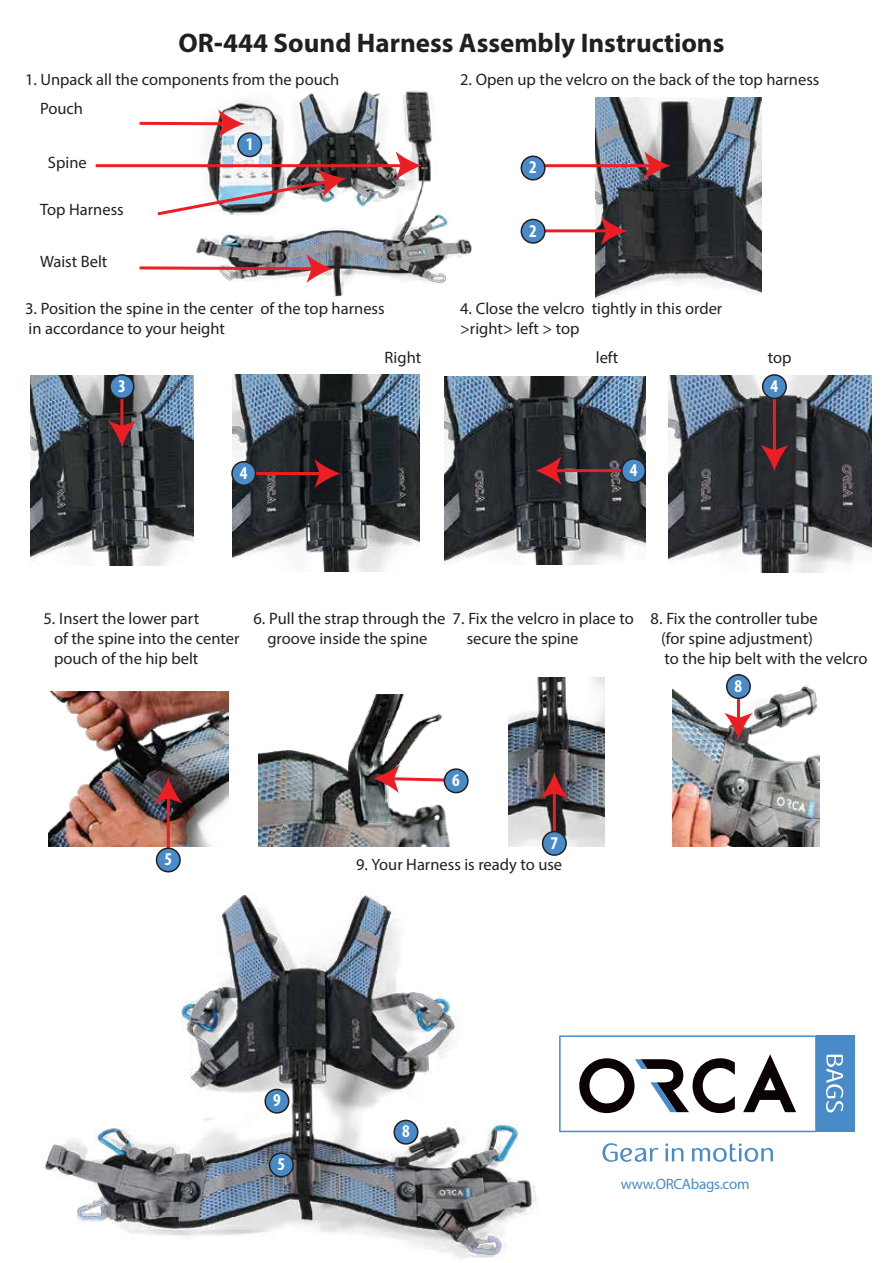
<style>
.page{position:relative;width:893px;height:1263px;background:#fff}
.page>*{position:absolute;margin:0;border:0;box-sizing:border-box;transform-origin:0 0}
.t1{font:700 27px "Myriad Hebrew";color:#231f20}
.t2{font:700 condensed 18px "Myriad Pro";color:#fff}
.t3{font:16.5px/19.8px "Myriad Hebrew";color:#231f20}
.t4{font:15px "Myriad Pro";letter-spacing:-.02em;color:#498bc9}
.s1{font-family:"Myriad Pro"}
</style>
<div class="page">
<img style="left:192px;top:90px;width:280px;height:207px">
<img style="left:596px;top:97px;width:165px;height:202px">
<img style="left:669px;top:376px;width:202px;height:196px">
<img style="left:444px;top:376px;width:201px;height:189px">
<img style="left:233px;top:375px;width:186px;height:196px">
<img style="left:31px;top:375px;width:163px;height:191px">
<img style="left:259px;top:694px;width:210px;height:153px">
<img style="left:48px;top:692px;width:181px;height:155px">
<img style="left:508px;top:677px;width:96px;height:170px">
<img style="left:672px;top:675px;width:147px;height:172px">
<img style="left:44px;top:852px;width:503px;height:406px">
<hr style="left:554px;top:469px;width:88px;height:3px;background:#ed1d24">
<svg style="left:536px;top:456px;width:25px;height:29px"></svg>
<hr style="left:244px;top:472px;width:78px;height:3px;background:#ed1d24">
<svg style="left:314px;top:459px;width:26px;height:29px"></svg>
<hr style="left:773px;top:375px;width:3px;height:77px;background:#ed1d24">
<svg style="left:760px;top:445px;width:29px;height:26px"></svg>
<hr style="left:120px;top:375px;width:3px;height:53px;background:#ed1d24">
<svg style="left:108px;top:421px;width:28px;height:25px"></svg>
<hr style="left:167px;top:796px;width:3px;height:62px;background:#ed1d24">
<svg style="left:154px;top:778px;width:29px;height:25px"></svg>
<hr style="left:553px;top:791px;width:3px;height:62px;background:#ed1d24">
<svg style="left:540px;top:773px;width:29px;height:25px"></svg>
<hr style="left:737px;top:674px;width:3px;height:46px;background:#ed1d24">
<svg style="left:724px;top:713px;width:29px;height:25px"></svg>
<svg style="left:373px;top:765px;width:80px;height:28px"></svg>
<hr style="left:541px;top:229px;width:67px;height:3px;background:#ed1d24">
<svg style="left:601px;top:217px;width:25px;height:28px"></svg>
<hr style="left:541px;top:164px;width:111px;height:3px;background:#ed1d24">
<svg style="left:644px;top:151px;width:26px;height:29px"></svg>
<hr style="left:96px;top:164px;width:307px;height:3px;background:#ed1d24">
<svg style="left:396px;top:151px;width:25px;height:29px"></svg>
<svg style="left:157px;top:169px;width:189px;height:48px"></svg>
<svg style="left:139px;top:254px;width:193px;height:29px"></svg>
<svg style="left:140px;top:109px;width:104px;height:29px"></svg>
<div style="left:238px;top:133px;width:23px;height:23px;background:#498bc9;border-radius:50%"></div>
<div style="left:237px;top:132px;width:25px;height:25px;border:2px solid #231f20;border-radius:50%"></div>
<div style="left:521px;top:156px;width:24px;height:24px;background:#498bc9;border-radius:50%"></div>
<div style="left:521px;top:156px;width:25px;height:25px;border:2px solid #231f20;border-radius:50%"></div>
<div style="left:521px;top:219px;width:24px;height:24px;background:#498bc9;border-radius:50%"></div>
<div style="left:521px;top:219px;width:25px;height:25px;border:2px solid #231f20;border-radius:50%"></div>
<div style="left:110px;top:375px;width:24px;height:23px;background:#498bc9;border-radius:50%"></div>
<div style="left:109px;top:374px;width:25px;height:25px;border:2px solid #231f20;border-radius:50%"></div>
<div style="left:232px;top:462px;width:24px;height:23px;background:#498bc9;border-radius:50%"></div>
<div style="left:231px;top:461px;width:25px;height:25px;border:2px solid #231f20;border-radius:50%"></div>
<div style="left:622px;top:459px;width:23px;height:23px;background:#498bc9;border-radius:50%"></div>
<div style="left:621px;top:458px;width:25px;height:25px;border:2px solid #231f20;border-radius:50%"></div>
<div style="left:763px;top:375px;width:23px;height:23px;background:#498bc9;border-radius:50%"></div>
<div style="left:762px;top:374px;width:25px;height:25px;border:2px solid #231f20;border-radius:50%"></div>
<div style="left:157px;top:848px;width:23px;height:24px;background:#498bc9;border-radius:50%"></div>
<div style="left:156px;top:847px;width:25px;height:25px;border:2px solid #231f20;border-radius:50%"></div>
<div style="left:270px;top:1153px;width:23px;height:23px;background:#498bc9;border-radius:50%"></div>
<div style="left:269px;top:1152px;width:25px;height:25px;border:2px solid #231f20;border-radius:50%"></div>
<div style="left:444px;top:769px;width:24px;height:24px;background:#498bc9;border-radius:50%"></div>
<div style="left:444px;top:768px;width:25px;height:25px;border:2px solid #231f20;border-radius:50%"></div>
<div style="left:543px;top:832px;width:23px;height:23px;background:#498bc9;border-radius:50%"></div>
<div style="left:542px;top:831px;width:25px;height:25px;border:2px solid #231f20;border-radius:50%"></div>
<div style="left:727px;top:675px;width:23px;height:23px;background:#498bc9;border-radius:50%"></div>
<div style="left:726px;top:674px;width:25px;height:25px;border:2px solid #231f20;border-radius:50%"></div>
<div style="left:394px;top:1120px;width:24px;height:24px;background:#498bc9;border-radius:50%"></div>
<div style="left:393px;top:1120px;width:25px;height:25px;border:2px solid #231f20;border-radius:50%"></div>
<div style="left:265px;top:1089px;width:24px;height:24px;background:#498bc9;border-radius:50%"></div>
<div style="left:264px;top:1089px;width:25px;height:24px;border:2px solid #231f20;border-radius:50%"></div>
<svg style="left:602px;top:1143px;width:56px;height:19px"></svg>
<svg style="left:665px;top:1143px;width:18px;height:18px"></svg>
<svg style="left:692px;top:1143px;width:81px;height:19px"></svg>
<div style="left:816px;top:1035px;width:38px;height:97px;background:#498bc9"></div>
<svg style="left:826px;top:1055px;width:17px;height:57px"></svg>
<svg style="left:559px;top:1035px;width:257px;height:97px"></svg>
<h1 class="t1" style="left:178px;top:27px;width:547px">OR-444 Sound Harness Assembly Instructions</h1>
<p class="t3" style="left:25px;top:71px;width:316px"><span class="s1">1.</span> Unpack all the components from the pouch</p>
<p class="t3" style="left:460px;top:71px;width:361px">2. Open up the velcro on the back of the top harness</p>
<p class="t3" style="left:40px;top:100px;width:45px">Pouch</p>
<p class="t3" style="left:48px;top:154px;width:40px">Spine</p>
<p class="t3" style="left:40px;top:200px;width:85px">Top Harness</p>
<p class="t3" style="left:40px;top:253px;width:69px">Waist Belt</p>
<p class="t2" style="left:246px;top:133px;width:9px">1</p>
<p class="t3" style="left:25px;top:300px;width:361px">3. Position the spine in the center of the top harness in accordance to your height</p>
<p class="t2" style="left:529px;top:156px;width:9px">2</p>
<p class="t2" style="left:529px;top:219px;width:9px">2</p>
<p class="t3" style="left:460px;top:300px;width:264px">4. Close the velcro tightly in this order &gt;right&gt; left &gt; top</p>
<p class="t2" style="left:118px;top:375px;width:9px">3</p>
<p class="t3" style="left:385px;top:349px;width:38px">Right</p>
<p class="t3" style="left:596px;top:349px;width:24px">left</p>
<p class="t3" style="left:768px;top:349px;width:25px">top</p>
<p class="t2" style="left:240px;top:461px;width:9px">4</p>
<p class="t2" style="left:630px;top:459px;width:9px">4</p>
<p class="t2" style="left:771px;top:375px;width:9px">4</p>
<p class="t3" style="left:54px;top:610px;width:187px;text-indent:-11px">5. Insert the lower part<br>of the spine into the center pouch of the hip belt</p>
<p class="t3" style="left:267px;top:610px;width:368px;text-indent:-14px">6. Pull the strap through the 7. Fix the velcro in place to groove inside the spine</p>
<p class="t3" style="left:467px;top:629px;width:113px">secure the spine</p>
<p class="t3" style="left:661px;top:610px;width:208px;text-indent:-11px">8. Fix the controller tube<br>(for spine adjustment)<br>to the hip belt with the velcro</p>
<p class="t2" style="left:735px;top:675px;width:9px">8</p>
<p class="t2" style="left:164px;top:848px;width:9px">5</p>
<p class="t2" style="left:452px;top:769px;width:9px">6</p>
<p class="t2" style="left:550px;top:831px;width:9px">7</p>
<p class="t3" style="left:356px;top:855px;width:208px"><span class="s1">9.</span> Your Harness is ready to use</p>
<p class="t2" style="left:273px;top:1089px;width:9px">9</p>
<p class="t2" style="left:278px;top:1153px;width:9px">5</p>
<p class="t2" style="left:402px;top:1120px;width:9px">8</p>
<p class="t4" style="left:621px;top:1175px;width:130px">www.ORCAbags.com</p>
</div>
